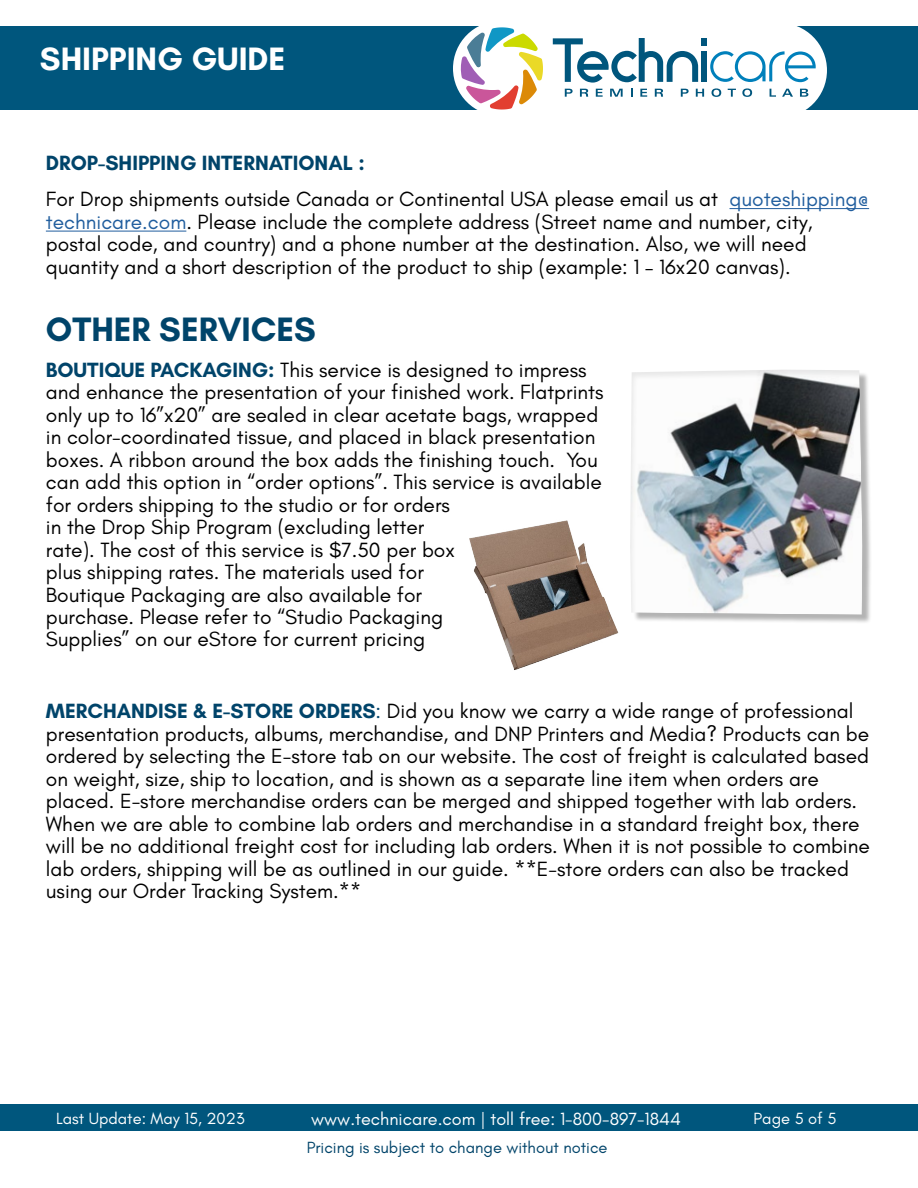
<style>
.page{position:relative;width:918px;height:1188px;background:#fff}
.page>*{position:absolute;margin:0;border:0;box-sizing:border-box;transform-origin:0 0}
.t1{font:700 34.5px "Glacial Indifference";color:#00446a}
.t2{font:700 33px "Glacial Indifference";color:#fff}
.t3{font:21px/22.5px "Glacial Indifference";color:#000}
.t4{font:18px "Glacial Indifference";color:#fff}
.t5{font:16.5px "Glacial Indifference";color:#00446a}
.t6{font:16.5px "Glacial Indifference";color:#fff}
.s1{font-weight:700;color:#00446a}
.s2{color:#215e9e}
.s3{color:#00446a}
</style>
<div class="page">
<div style="left:0;top:27px;width:506px;height:83px;background:#00567d"></div>
<div style="left:790px;top:27px;width:128px;height:83px;background:#00567d"></div>
<div style="left:453px;top:21px;width:95px;height:95px;background:#fff;border-radius:50%"></div>
<div style="left:732px;top:23px;width:95px;height:95px;background:#fff;border-radius:50%"></div>
<svg style="left:460px;top:27px;width:83px;height:83px"></svg>
<div style="left:701px;top:52px;width:6px;height:30px;background:#00567d"></div>
<svg style="left:553px;top:38px;width:145px;height:45px"></svg>
<div style="left:701px;top:38px;width:6px;height:8px;background:#00567d"></div>
<svg style="left:710px;top:51px;width:106px;height:31px"></svg>
<svg style="left:565px;top:89px;width:8px;height:8px"></svg>
<svg style="left:580px;top:89px;width:8px;height:8px"></svg>
<svg style="left:596px;top:89px;width:7px;height:8px"></svg>
<svg style="left:610px;top:89px;width:13px;height:8px"></svg>
<svg style="left:640px;top:89px;width:7px;height:8px"></svg>
<svg style="left:655px;top:89px;width:8px;height:8px"></svg>
<svg style="left:681px;top:89px;width:8px;height:8px"></svg>
<svg style="left:696px;top:89px;width:8px;height:8px"></svg>
<svg style="left:712px;top:88px;width:9px;height:9px"></svg>
<svg style="left:728px;top:89px;width:8px;height:8px"></svg>
<svg style="left:742px;top:88px;width:10px;height:9px"></svg>
<svg style="left:770px;top:89px;width:6px;height:8px"></svg>
<svg style="left:782px;top:89px;width:11px;height:8px"></svg>
<svg style="left:800px;top:89px;width:8px;height:8px"></svg>
<div style="left:0;top:1105px;width:918px;height:26px;background:#00567d"></div>
<img style="left:630px;top:370px;width:241px;height:253px">
<img style="left:469px;top:520px;width:150px;height:150px">
<hr style="left:730px;top:208px;width:139px;height:1px;background:#215e9e">
<hr style="left:46px;top:231px;width:140px;height:1px;background:#215e9e">
<h2 class="t2" style="left:40px;top:39px;width:247px">SHIPPING GUIDE</h2>
<p class="t3" style="left:46px;top:146px;width:825px;line-height:36px"><span class="s1">DROP-SHIPPING INTERNATIONAL :<br></span>For Drop shipments outside Canada or Continental USA please email us at <span class="s2">quoteshipping@</span></p>
<p class="t3" style="left:46px;top:211px;width:768px"><span class="s2">technicare.com</span>. Please include the complete address (Street name and number, city, postal code, and country) and a phone number at the destination. Also, we will need quantity and a short description of the product to ship (example: 1 – 16x20 canvas).</p>
<h1 class="t1" style="left:46px;top:308px;width:272px">OTHER SERVICES</h1>
<p class="t3" style="left:46px;top:359px;width:559px"><span class="s1">BOUTIQUE PACKAGING:</span> This service is designed to impress and enhance the presentation of your finished work. Flatprints only up to 16”x20” are sealed in clear acetate bags, wrapped in color-coordinated tissue, and placed in black presentation boxes. A ribbon around the box adds the finishing touch. You can add this option in “order options”. This service is available for orders shipping to the studio or for orders<br>in the Drop Ship Program (excluding letter<br>rate). The cost of this service is $7.50 per box<br>plus shipping rates. The materials used for<br>Boutique Packaging are also available for<br>purchase. Please refer to “Studio Packaging<br>Supplies” on our eStore for current pricing</p>
<p class="t3" style="left:46px;top:701px;width:826px"><span class="s1">MERCHANDISE &amp; E-STORE ORDERS</span><span class="s3">:</span> Did you know we carry a wide range of professional presentation products, albums, merchandise, and DNP Printers and Media? Products can be ordered by selecting the E-store tab on our website. The cost of freight is calculated based on weight, size, ship to location, and is shown as a separate line item when orders are placed. E-store merchandise orders can be merged and shipped together with lab orders.<br>When we are able to combine lab orders and merchandise in a standard freight box, there will be no additional freight cost for including lab orders. When it is not possible to combine lab orders, shipping will be as outlined in our guide. **E-store orders can also be tracked using our Order Tracking System.**</p>
<p class="t6" style="left:56px;top:1109px;width:190px">Last Update: May 15, 2023</p>
<p class="t4" style="left:311px;top:1109px;width:371px">www.technicare.com | toll free: 1-800-897-1844</p>
<p class="t6" style="left:754px;top:1109px;width:84px">Page 5 of 5</p>
<p class="t5" style="left:307px;top:1138px;width:302px">Pricing is subject to change without notice</p>
</div>
